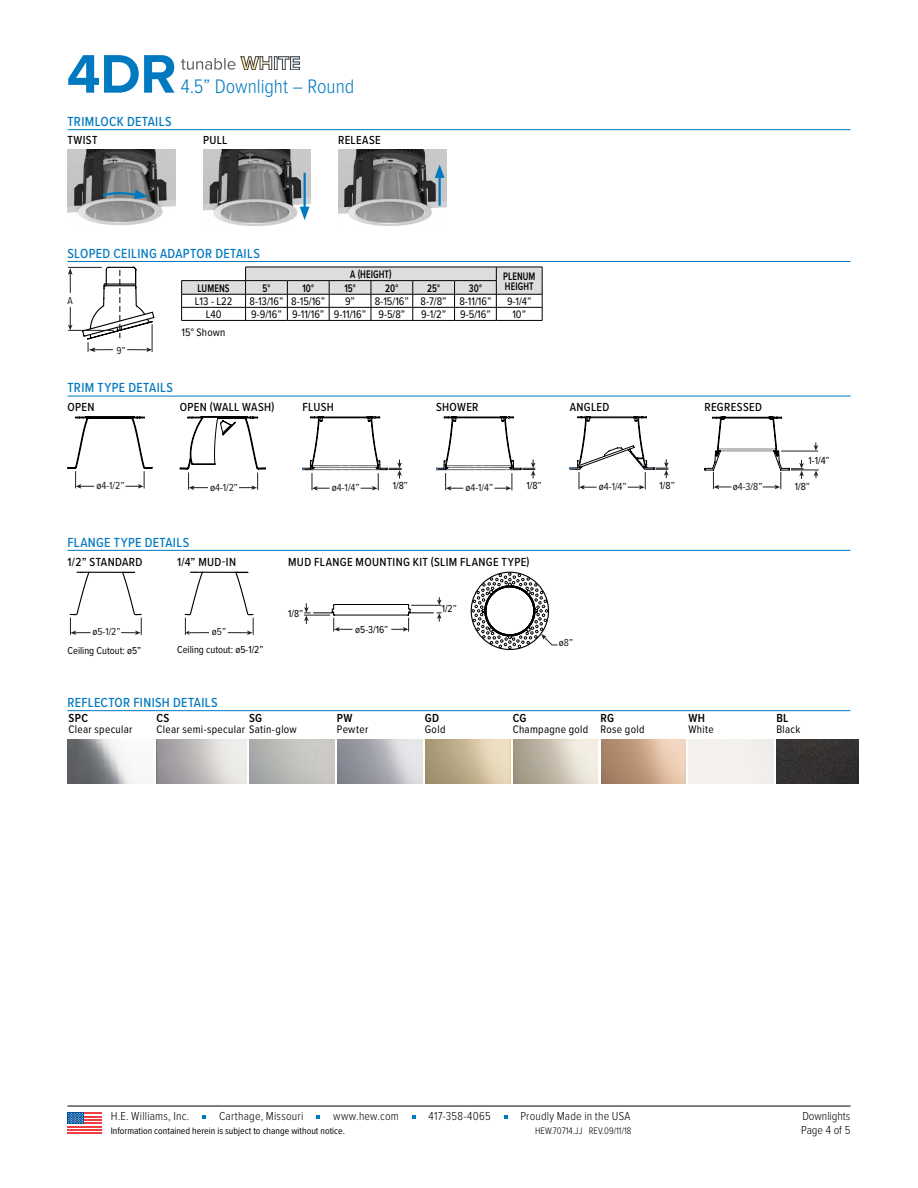
<style>
.page{position:relative;width:918px;height:1188px;background:#fff}
.page>*{position:absolute;margin:0;border:0;box-sizing:border-box;transform-origin:0 0}
.t1{font:700 56.25px "Proxima Nova";color:#0079c1}
.t2{font:300 20.25px "Proxima Nova Cond";letter-spacing:-.005em;color:#0079c1}
.t3{font:500 13.65px "Proxima Nova Cond";letter-spacing:.025em;color:#0079c1}
.t4{font:500 12.15px "Proxima Nova Cond";letter-spacing:.03em;color:#000}
.t5{font:600 12.15px "Proxima Nova Cond";letter-spacing:.03em;color:#000}
.t6{font:300 12px "Proxima Nova Cond";letter-spacing:.015em;color:#000}
.t7{font:11.4px "Proxima Nova Cond";letter-spacing:.025em;color:#000}
.t8{font:600 11.4px "Proxima Nova Cond";letter-spacing:.01em;color:#000;scale:.85 1}
.t9{font:11.25px "Proxima Nova Cond";letter-spacing:.015em;color:#000}
.t10{font:600 11.25px "Proxima Nova Cond";letter-spacing:.01em;color:#000;scale:.85 1}
.t11{font:10.65px "Proxima Nova Cond";color:#221f1f}
.t12{font:10.65px "Proxima Nova Cond";color:#000}
.t13{font:10.5px/18.3px "Proxima Nova Cond";color:#000;text-align:center}
.t14{font:10.5px "Proxima Nova Cond";color:#221f1f}
.t15{font:10.5px "Proxima Nova Cond";color:#211e1f}
.t16{font:9.75px "Proxima Nova Cond";color:#000}
.t17{font:300 9.75px "Proxima Nova Cond";color:#000}
.s1{color:#221f1f}
.s2{color:#000}
.s3{color:#211e1f}
</style>
<div class="page">
<hr style="left:68px;top:129px;width:782px;height:1px;background:#0079c1">
<hr style="left:68px;top:261px;width:782px;height:1px;background:#0079c1">
<hr style="left:68px;top:396px;width:782px;height:1px;background:#0079c1">
<hr style="left:68px;top:550px;width:782px;height:1px;background:#0079c1">
<hr style="left:68px;top:710px;width:782px;height:1px;background:#0079c1">
<img style="left:68px;top:150px;width:108px;height:76px">
<svg style="left:101px;top:190px;width:47px;height:9px"></svg>
<img style="left:203px;top:150px;width:108px;height:76px">
<hr style="left:304px;top:173px;width:2px;height:38px;background:#0079c1">
<svg style="left:300px;top:207px;width:10px;height:13px"></svg>
<img style="left:338px;top:150px;width:108px;height:76px">
<hr style="left:439px;top:174px;width:2px;height:32px;background:#0079c1">
<svg style="left:435px;top:164px;width:10px;height:14px"></svg>
<hr style="left:68px;top:330px;width:46px;height:1px;background:#221f1f">
<hr style="left:68px;top:267px;width:34px;height:1px;background:#221f1f">
<svg style="left:68px;top:307px;width:5px;height:23px"></svg>
<svg style="left:68px;top:268px;width:5px;height:25px"></svg>
<svg style="left:81px;top:267px;width:73px;height:85px"></svg>
<svg style="left:181px;top:267px;width:362px;height:53px"></svg>
<hr style="left:181px;top:320px;width:65px;height:1px;background:#000">
<hr style="left:246px;top:320px;width:41px;height:1px;background:#000">
<hr style="left:287px;top:320px;width:42px;height:1px;background:#000">
<hr style="left:329px;top:320px;width:42px;height:1px;background:#000">
<hr style="left:371px;top:320px;width:42px;height:1px;background:#000">
<hr style="left:413px;top:320px;width:42px;height:1px;background:#000">
<hr style="left:455px;top:320px;width:41px;height:1px;background:#000">
<hr style="left:496px;top:320px;width:46px;height:1px;background:#000">
<svg style="left:68px;top:416px;width:84px;height:73px"></svg>
<hr style="left:86px;top:417px;width:48px;height:1px;background:#000">
<hr style="left:87px;top:418px;width:46px;height:1px;background:#000">
<svg style="left:180px;top:416px;width:86px;height:74px"></svg>
<svg style="left:302px;top:416px;width:100px;height:75px"></svg>
<svg style="left:436px;top:416px;width:100px;height:75px"></svg>
<svg style="left:570px;top:416px;width:99px;height:74px"></svg>
<svg style="left:704px;top:416px;width:115px;height:73px"></svg>
<svg style="left:69px;top:572px;width:73px;height:63px"></svg>
<hr style="left:202px;top:572px;width:35px;height:1px;background:#000">
<svg style="left:184px;top:572px;width:25px;height:63px"></svg>
<svg style="left:228px;top:572px;width:26px;height:63px"></svg>
<svg style="left:472px;top:573px;width:86px;height:76px"></svg>
<svg style="left:304px;top:597px;width:138px;height:35px"></svg>
<img style="left:68px;top:739px;width:75px;height:44px">
<img style="left:425px;top:739px;width:85px;height:44px">
<img style="left:601px;top:739px;width:85px;height:44px">
<img style="left:777px;top:739px;width:81px;height:44px">
<hr style="left:68px;top:1106px;width:782px;height:1px;background:#000">
<svg style="left:202px;top:1116px;width:4px;height:3px"></svg>
<svg style="left:316px;top:1116px;width:4px;height:3px"></svg>
<svg style="left:412px;top:1116px;width:4px;height:3px"></svg>
<div style="left:68px;top:1112px;width:34px;height:22px;background:linear-gradient(to right,#fff,#fff)"></div>
<hr style="left:68px;top:1126px;width:34px;height:1px;background:#ef3d42">
<hr style="left:68px;top:1129px;width:34px;height:2px;background:#ef3d42">
<hr style="left:68px;top:1132px;width:34px;height:2px;background:#ef3d42">
<hr style="left:68px;top:1122px;width:34px;height:2px;background:#ef3d42">
<hr style="left:68px;top:1119px;width:34px;height:2px;background:#ef3d42">
<hr style="left:68px;top:1116px;width:34px;height:1px;background:#ef3d42">
<hr style="left:68px;top:1112px;width:34px;height:2px;background:#ef3d42">
<div style="left:68px;top:1112px;width:16px;height:12px;background:#00529c"></div>
<svg style="left:68px;top:1113px;width:15px;height:11px"></svg>
<svg style="left:181px;top:57px;width:119px;height:13px"></svg>
<h1 class="t1" style="left:67px;top:32px;width:111px">4DR</h1>
<h2 class="t2" style="left:181px;top:71px;width:175px">4.5” Downlight – Round</h2>
<p class="t3" style="left:68px;top:111px;width:106px">TRIMLOCK DETAILS</p>
<p class="t4" style="left:68px;top:131px;width:32px">TWIST</p>
<p class="t4" style="left:203px;top:131px;width:26px">PULL</p>
<p class="t4" style="left:338px;top:131px;width:44px">RELEASE</p>
<p class="t3" style="left:68px;top:243px;width:194px">SLOPED CEILING ADAPTOR DETAILS</p>
<p class="t14" style="left:68px;top:292px;width:7px">A</p>
<p class="t8" style="left:350px;top:266px;width:50px">A (HEIGHT)</p>
<p class="t10" style="left:503px;top:268px;width:39px">PLENUM</p>
<p class="t8" style="left:198px;top:280px;width:39px">LUMENS</p>
<p class="t8" style="left:263px;top:280px;width:11px">5°</p>
<p class="t8" style="left:302px;top:280px;width:15px">10°</p>
<p class="t8" style="left:344px;top:280px;width:15px">15°</p>
<p class="t8" style="left:385px;top:280px;width:17px">20°</p>
<p class="t8" style="left:427px;top:280px;width:17px">25°</p>
<p class="t8" style="left:469px;top:280px;width:17px">30°</p>
<p class="t10" style="left:505px;top:278px;width:35px">HEIGHT</p>
<p class="t7" style="left:195px;top:293px;width:39px">L13 - L22</p>
<p class="t7" style="left:250px;top:293px;width:77px">8-13/16” 8-15/16”</p>
<p class="t7" style="left:345px;top:293px;width:11px">9”</p>
<p class="t7" style="left:375px;top:293px;width:118px">8-15/16” 8-7/8” 8-11/16”</p>
<p class="t9" style="left:507px;top:293px;width:26px">9-1/4”</p>
<p class="t7" style="left:206px;top:306px;width:17px">L40</p>
<p class="t7" style="left:251px;top:306px;width:156px">9-9/16” 9-11/16” 9-11/16” 9-5/8”</p>
<p class="t7" style="left:421px;top:306px;width:71px">9-1/2” 9-5/16”</p>
<p class="t9" style="left:512px;top:306px;width:15px">10”</p>
<p class="t9" style="left:181px;top:324px;width:46px">15° Shown</p>
<p class="t14" style="left:116px;top:343px;width:11px">9”</p>
<p class="t3" style="left:67px;top:378px;width:107px">TRIM TYPE DETAILS</p>
<p class="t4" style="left:67px;top:398px;width:29px">OPEN</p>
<p class="t4" style="left:180px;top:398px;width:96px">OPEN (WALL WASH)</p>
<p class="t4" style="left:302px;top:398px;width:33px">FLUSH</p>
<p class="t4" style="left:436px;top:398px;width:44px">SHOWER</p>
<p class="t4" style="left:570px;top:398px;width:41px">ANGLED</p>
<p class="t4" style="left:704px;top:398px;width:59px">REGRESSED</p>
<p class="t12" style="left:809px;top:453px;width:23px">1-1/4<span class="s1">”</span></p>
<p class="t11" style="left:96px;top:478px;width:30px"><span class="s2">ø</span>4-1/2”</p>
<p class="t11" style="left:210px;top:479px;width:30px"><span class="s2">ø</span>4-1/2”</p>
<p class="t11" style="left:332px;top:480px;width:29px"><span class="s2">ø</span>4-1/4”</p>
<p class="t12" style="left:393px;top:478px;width:17px">1/8<span class="s1">”</span></p>
<p class="t11" style="left:466px;top:480px;width:29px"><span class="s2">ø</span>4-1/4”</p>
<p class="t12" style="left:527px;top:478px;width:17px">1/8<span class="s1">”</span></p>
<p class="t11" style="left:599px;top:479px;width:29px"><span class="s2">ø</span>4-1/4”</p>
<p class="t12" style="left:660px;top:478px;width:17px">1/8<span class="s1">”</span></p>
<p class="t11" style="left:733px;top:478px;width:31px"><span class="s2">ø</span>4-3/8”</p>
<p class="t12" style="left:795px;top:479px;width:17px">1/8<span class="s1">”</span></p>
<p class="t3" style="left:67px;top:532px;width:123px">FLANGE TYPE DETAILS</p>
<p class="t4" style="left:67px;top:553px;width:77px">1/2” STANDARD</p>
<p class="t4" style="left:177px;top:553px;width:60px">1/4” MUD-IN</p>
<p class="t4" style="left:288px;top:553px;width:243px">MUD FLANGE MOUNTING KIT (SLIM FLANGE TYPE)</p>
<p class="t13" style="left:67px;top:622px;width:75px">ø<span class="s1">5-1/2”<br></span>Ceiling Cutout: ø5”</p>
<p class="t13" style="left:177px;top:623px;width:88px;line-height:17.4px">ø<span class="s1">5”<br></span>Ceiling cutout: ø5-1/2”</p>
<p class="t13" style="left:288px;top:604px;width:17px">1/8<span class="s3">”</span></p>
<p class="t13" style="left:355px;top:620px;width:35px">ø5-3/16<span class="s3">”</span></p>
<p class="t3" style="left:67px;top:692px;width:152px">REFLECTOR FINISH DETAILS</p>
<p class="t5" style="left:69px;top:709px;width:21px">SPC</p>
<p class="t7" style="left:69px;top:721px;width:65px">Clear specular</p>
<p class="t5" style="left:156px;top:709px;width:14px">CS</p>
<p class="t7" style="left:156px;top:721px;width:142px">Clear semi-specular Satin-glow</p>
<p class="t5" style="left:249px;top:709px;width:15px">SG</p>
<p class="t5" style="left:337px;top:709px;width:17px">PW</p>
<p class="t7" style="left:337px;top:721px;width:33px">Pewter</p>
<p class="t13" style="left:442px;top:599px;width:17px">1/2<span class="s3">”</span></p>
<p class="t5" style="left:425px;top:709px;width:16px">GD</p>
<p class="t7" style="left:425px;top:721px;width:22px">Gold</p>
<p class="t15" style="left:559px;top:635px;width:16px"><span class="s2">ø</span>8”</p>
<p class="t5" style="left:513px;top:709px;width:15px">CG</p>
<p class="t7" style="left:513px;top:721px;width:77px">Champagne gold</p>
<p class="t5" style="left:601px;top:709px;width:15px">RG</p>
<p class="t7" style="left:601px;top:721px;width:45px">Rose gold</p>
<p class="t5" style="left:688px;top:709px;width:18px">WH</p>
<p class="t7" style="left:688px;top:721px;width:27px">White</p>
<p class="t5" style="left:776px;top:709px;width:14px">BL</p>
<p class="t7" style="left:776px;top:721px;width:26px">Black</p>
<p class="t6" style="left:111px;top:1108px;width:80px">H.E. Williams, Inc.</p>
<p class="t6" style="left:219px;top:1108px;width:86px">Carthage, Missouri</p>
<p class="t6" style="left:333px;top:1108px;width:67px">www.hew.com</p>
<p class="t6" style="left:429px;top:1108px;width:64px">417-358-4065</p>
<p class="t6" style="left:520px;top:1108px;width:111px">Proudly Made in the USA</p>
<p class="t16" style="left:111px;top:1123px;width:236px">Information contained herein is subject to change without notice.</p>
<p class="t6" style="left:802px;top:1108px;width:50px">Downlights</p>
<p class="t17" style="left:535px;top:1123px;width:98px">HEW.70714.JJ REV.09/11/18</p>
<p class="t6" style="left:801px;top:1121px;width:51px">Page 4 of 5</p>
</div>
